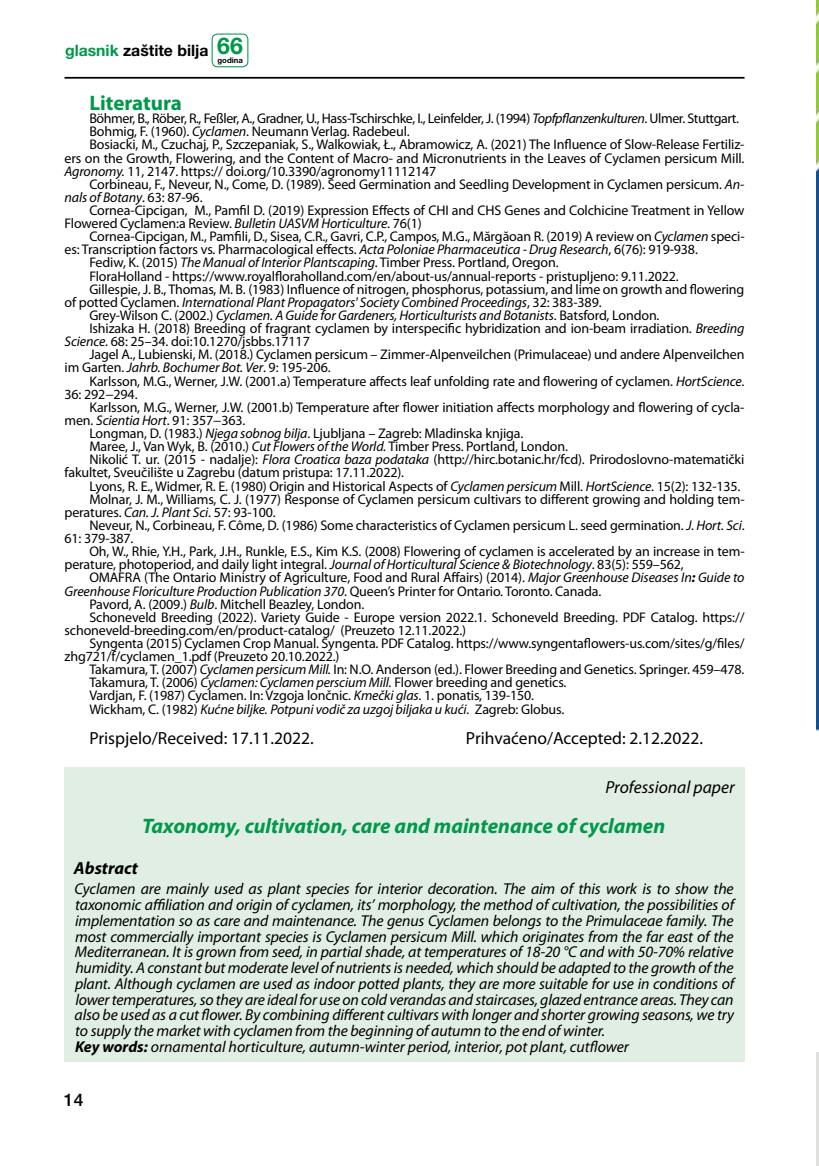
<style>
.page{position:relative;width:819px;height:1166px;background:#fff}
.page>*{position:absolute;margin:0;border:0;box-sizing:border-box;transform-origin:0 0}
.t1{font:italic 700 21px "Myriad Pro";color:#00984a}
.t2{font:700 21px "Myriad Pro";color:#00984a}
.t3{font:17.5px "Myriad Pro";color:#000}
.t4{font:italic 17.5px "Myriad Pro";color:#000}
.t5{font:italic 700 17.5px "Myriad Pro";color:#000}
.t6{font:500 17.5px "Helvetica Neue LT Pro";color:#000}
.t7{font:italic 15.75px/15.8px "Myriad Pro";letter-spacing:-.01em;color:#000}
.t8{font:700 15.75px "Helvetica Neue LT Pro";color:#000}
.t9{font:14px "Myriad Pro";letter-spacing:-.01em;color:#000}
.t10{font:italic 14px "Myriad Pro";letter-spacing:-.01em;color:#000}
.t11{font:14px "Myriad Pro";letter-spacing:-.03em;color:#000}
.t12{font:700 7.7px "Helvetica Neue LT Pro";color:#000}
.s1{color:#00984a}
.s2{font-size:23.1px;color:#00984a}
.s3{font-style:italic}
.s4{font-style:normal}
.s5{font-weight:700;font-style:italic}
.s6{font-weight:700}
</style>
<div class="page">
<hr style="left:64px;top:77px;width:680px;height:2px;background:#000">
<div style="left:211px;top:34px;width:37px;height:33px;border:1px solid #00984a;border-radius:5px"></div>
<div style="left:64px;top:768px;width:680px;height:294px;background:#e0eee4"></div>
<img style="left:816px;top:0;width:3px;height:731px">
<hr style="left:816px;top:1052px;width:3px;height:114px;background:#e0e1df">
<p class="t8" style="left:65px;top:40px;width:179px"><span class="s1">glasnik</span> zaštite bilja <span class="s2">66</span></p>
<p class="t12" style="left:217px;top:56px;width:27px">godina</p>
<h1 class="t2" style="left:89px;top:89px;width:94px">Literatura</h1>
<p class="t11" style="left:89px;top:110px;width:651px">Böhmer, B., Röber, R., Feßler, A., Gradner, U., Hass-Tschirschke, I., Leinfelder, J. (1994) <span class="s3">Topfpflanzenkulturen</span>. Ulmer. Stuttgart.</p>
<p class="t9" style="left:89px;top:123px;width:322px">Bohmig, F. (1960). <span class="s3">Cyclamen</span>. Neumann Verlag. Radebeul.</p>
<p class="t9" style="left:89px;top:136px;width:656px">Bosiacki, M., Czuchaj, P., Szczepaniak, S., Walkowiak, Ł., Abramowicz, A. (2021) The Influence of Slow-Release Fertiliz-</p>
<p class="t9" style="left:64px;top:149px;width:681px">ers on the Growth, Flowering, and the Content of Macro- and Micronutrients in the Leaves of Cyclamen persicum Mill.</p>
<p class="t9" style="left:64px;top:162px;width:373px"><span class="s3">Agronomy.</span> 11, 2147. https:// doi.org/10.3390/agronomy11112147</p>
<p class="t9" style="left:89px;top:175px;width:656px">Corbineau, F., Neveur, N., Come, D. (1989). Seed Germination and Seedling Development in Cyclamen persicum. <span class="s3">An-</span></p>
<p class="t10" style="left:64px;top:188px;width:139px">nals of Botany<span class="s4">. 63: 87-96.</span></p>
<p class="t9" style="left:89px;top:202px;width:656px">Cornea-Cipcigan, M., Pamfil D. (2019) Expression Effects of CHI and CHS Genes and Colchicine Treatment in Yellow</p>
<p class="t9" style="left:64px;top:215px;width:359px">Flowered Cyclamen:a Review. <span class="s3">Bulletin UASVM Horticulture</span>. 76(1)</p>
<p class="t9" style="left:89px;top:228px;width:656px">Cornea-Cipcigan, M., Pamfili, D., Sisea, C.R., Gavri, C.P., Campos, M.G., Mărgăoan R. (2019) A review on <span class="s3">Cyclamen</span> speci-</p>
<p class="t9" style="left:64px;top:241px;width:634px">es: Transcription factors vs. Pharmacological effects. <span class="s3">Acta Poloniae Pharmaceutica - Drug Research</span>, 6(76): 919-938.</p>
<p class="t9" style="left:89px;top:254px;width:471px">Fediw, K. (2015) <span class="s3">The Manual of Interior Plantscaping</span>. Timber Press. Portland, Oregon.</p>
<p class="t9" style="left:89px;top:267px;width:591px">FloraHolland - https://www.royalfloraholland.com/en/about-us/annual-reports - pristupljeno: 9.11.2022.</p>
<p class="t9" style="left:89px;top:280px;width:656px">Gillespie, J. B., Thomas, M. B. (1983) Influence of nitrogen, phosphorus, potassium, and lime on growth and flowering</p>
<p class="t10" style="left:64px;top:293px;width:538px"><span class="s4">of potted Cyclamen.</span> International Plant Propagators' Society Combined Proceedings<span class="s4">, 32: 383-389.</span></p>
<p class="t10" style="left:89px;top:307px;width:571px"><span class="s4">Grey-Wilson C. (2002.)</span> Cyclamen. A Guide for Gardeners, Horticulturists and Botanists<span class="s4">. Batsford, London.</span></p>
<p class="t9" style="left:89px;top:320px;width:656px">Ishizaka H. (2018) Breeding of fragrant cyclamen by interspecific hybridization and ion-beam irradiation. <span class="s3">Breeding</span></p>
<p class="t9" style="left:64px;top:333px;width:247px"><span class="s3">Science</span>. 68: 25–34. doi:10.1270/jsbbs.17117</p>
<p class="t9" style="left:89px;top:346px;width:656px">Jagel A., Lubienski, M. (2018.) Cyclamen persicum – Zimmer-Alpenveilchen (Primulaceae) und andere Alpenveilchen</p>
<p class="t10" style="left:64px;top:359px;width:267px"><span class="s4">im Garten.</span> Jahrb. Bochumer Bot. Ver<span class="s4">. 9: 195-206.</span></p>
<p class="t9" style="left:89px;top:372px;width:656px">Karlsson, M.G., Werner, J.W. (2001.a) Temperature affects leaf unfolding rate and flowering of cyclamen. <span class="s3">HortScience</span>.</p>
<p class="t9" style="left:64px;top:385px;width:75px">36: 292−294.</p>
<p class="t9" style="left:89px;top:398px;width:656px">Karlsson, M.G., Werner, J.W. (2001.b) Temperature after flower initiation affects morphology and flowering of cycla-</p>
<p class="t9" style="left:64px;top:412px;width:182px">men. <span class="s3">Scientia Hort</span>. 91: 357−363.</p>
<p class="t9" style="left:89px;top:425px;width:435px">Longman, D. (1983.) <span class="s3">Njega sobnog bilja</span>. Ljubljana – Zagreb: Mladinska knjiga.</p>
<p class="t9" style="left:89px;top:438px;width:480px">Maree, J., Van Wyk, B. (2010.) <span class="s3">Cut Flowers of the World.</span> Timber Press. Portland, London.</p>
<p class="t9" style="left:89px;top:451px;width:656px">Nikolić T. ur. (2015 - nadalje): <span class="s3">Flora Croatica baza podataka</span> (http://hirc.botanic.hr/fcd). Prirodoslovno-matematički</p>
<p class="t9" style="left:64px;top:464px;width:341px">fakultet, Sveučilište u Zagrebu (datum pristupa: 17.11.2022).</p>
<p class="t9" style="left:89px;top:477px;width:652px">Lyons, R. E., Widmer, R. E. (1980) Origin and Historical Aspects of <span class="s3">Cyclamen persicum</span> Mill. <span class="s3">HortScience</span>. 15(2): 132-135.</p>
<p class="t9" style="left:89px;top:490px;width:656px">Molnar, J. M., Williams, C. J. (1977) Response of Cyclamen persicum cultivars to different growing and holding tem-</p>
<p class="t9" style="left:64px;top:503px;width:213px">peratures. <span class="s3">Can. J. Plant Sci</span>. 57: 93-100.</p>
<p class="t9" style="left:89px;top:516px;width:656px">Neveur, N., Corbineau, F. Côme, D. (1986) Some characteristics of Cyclamen persicum L. seed germination. <span class="s3">J. Hort. Sci</span>.</p>
<p class="t9" style="left:64px;top:530px;width:70px">61: 379-387.</p>
<p class="t9" style="left:89px;top:543px;width:656px">Oh, W., Rhie, Y.H., Park, J.H., Runkle, E.S., Kim K.S. (2008) Flowering of cyclamen is accelerated by an increase in tem-</p>
<p class="t9" style="left:64px;top:556px;width:620px">perature, photoperiod, and daily light integral. <span class="s3">Journal of Horticultural Science &amp; Biotechnology</span>. 83(5): 559–562,</p>
<p class="t9" style="left:89px;top:569px;width:656px">OMAFRA (The Ontario Ministry of Agriculture, Food and Rural Affairs) (2014). <span class="s3">Major Greenhouse Diseases In</span><span class="s5">:</span> <span class="s3">Guide to</span></p>
<p class="t10" style="left:64px;top:582px;width:538px">Greenhouse Floriculture Production Publication 370<span class="s4">. Queen’s Printer for Ontario. Toronto. Canada.</span></p>
<p class="t9" style="left:89px;top:595px;width:276px">Pavord, A. (2009.) <span class="s3">Bulb</span>. Mitchell Beazley, London.</p>
<p class="t9" style="left:89px;top:608px;width:656px">Schoneveld Breeding (2022). Variety Guide - Europe version 2022.1. Schoneveld Breeding. PDF Catalog. https://</p>
<p class="t9" style="left:64px;top:621px;width:403px">schoneveld-breeding.com/en/product-catalog/ (Preuzeto 12.11.2022.)</p>
<p class="t9" style="left:89px;top:635px;width:656px">Syngenta (2015) Cyclamen Crop Manual. Syngenta. PDF Catalog. https://www.syngentaflowers-us.com/sites/g/files/</p>
<p class="t9" style="left:64px;top:648px;width:276px">zhg721/f/cyclamen_1.pdf (Preuzeto 20.10.2022.)</p>
<p class="t9" style="left:89px;top:661px;width:656px">Takamura, T. (2007) <span class="s3">Cyclamen persicum Mill.</span> In: N.O. Anderson (ed.). Flower Breeding and Genetics. Springer. 459–478.</p>
<p class="t9" style="left:89px;top:674px;width:478px">Takamura, T. (2006) <span class="s3">Cyclamen: Cyclamen perscium Mill.</span> Flower breeding and genetics.</p>
<p class="t9" style="left:89px;top:687px;width:446px">Vardjan, F. (1987) Cyclamen. In: Vzgoja lončnic. <span class="s3">Kmečki glas</span>. 1. ponatis, 139-150.</p>
<p class="t10" style="left:89px;top:700px;width:476px"><span class="s4">Wickham, C. (1982)</span> Kućne biljke. Potpuni vodič za uzgoj biljaka u kući. <span class="s4">Zagreb: Globus.</span></p>
<p class="t3" style="left:89px;top:727px;width:226px">Prispjelo/Received: 17.11.2022.</p>
<p class="t3" style="left:466px;top:727px;width:239px">Prihvaćeno/Accepted: 2.12.2022.</p>
<p class="t4" style="left:605px;top:777px;width:131px">Professional paper</p>
<h1 class="t1" style="left:142px;top:813px;width:524px">Taxonomy, cultivation, care and maintenance of cyclamen</h1>
<p class="t5" style="left:74px;top:856px;width:66px">Abstract</p>
<p class="t7" style="left:75px;top:881px;width:661px">Cyclamen are mainly used as plant species for interior decoration. The aim of this work is to show the taxonomic affiliation and origin of cyclamen, its’ morphology, the method of cultivation, the possibilities of implementation so as care and maintenance. The genus Cyclamen belongs to the Primulaceae family. The most commercially important species is Cyclamen persicum Mill. which originates from the far east of the Mediterranean. It is grown from seed, in partial shade, at temperatures of 18-20 °C and with 50-70% relative humidity. A constant but moderate level of nutrients is needed, which should be adapted to the growth of the plant. Although cyclamen are used as indoor potted plants, they are more suitable for use in conditions of lower temperatures, so they are ideal for use on cold verandas and staircases, glazed entrance areas. They can also be used as a cut flower. By combining different cultivars with longer and shorter growing seasons, we try to supply the market with cyclamen from the beginning of autumn to the end of winter.<br><span class="s6">Key words:</span> ornamental horticulture, autumn-winter period, interior, pot plant, cutflower</p>
<p class="t6" style="left:64px;top:1090px;width:21px">14</p>
</div>
